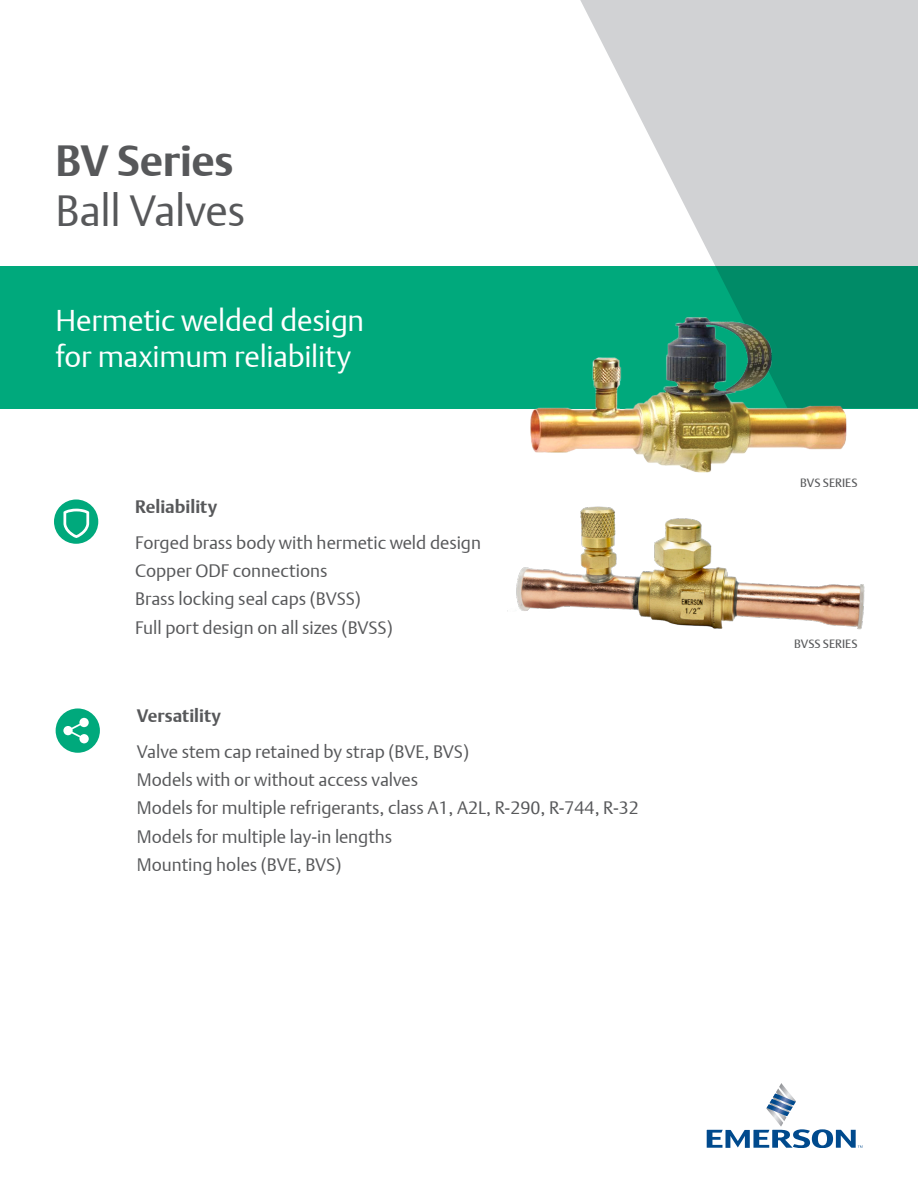
<style>
.page{position:relative;width:918px;height:1188px;background:#fff}
.page>*{position:absolute;margin:0;border:0;box-sizing:border-box;transform-origin:0 0}
.t1{font:300 43.5px "DTL Argo T";letter-spacing:-.015em;color:#57585a}
.t2{font:700 43.5px "DTL Argo T";letter-spacing:-.005em;color:#57585a}
.t3{font:300 30px/36px "DTL Argo T";letter-spacing:-.01em;color:#fff}
.t4{font:300 18px "DTL Argo T";color:#57585a}
.t5{font:700 18px "DTL Argo T";color:#57585a}
.t6{font:12px "DTL Argo T";color:#57585a}
</style>
<div class="page">
<div style="left:0;top:266px;width:918px;height:142px;background:#00a97c"></div>
<svg style="left:580px;top:0;width:338px;height:408px;fill:#d1d2d4"></svg>
<svg style="left:707px;top:1083px;width:155px;height:65px"></svg>
<svg style="left:54px;top:500px;width:44px;height:44px"></svg>
<svg style="left:56px;top:708px;width:44px;height:45px"></svg>
<img style="left:530px;top:317px;width:317px;height:156px">
<img style="left:507px;top:506px;width:358px;height:124px">
<p class="t2" style="left:56px;top:135px;width:180px">BV Series</p>
<p class="t1" style="left:56px;top:184px;width:191px">Ball Valves</p>
<p class="t3" style="left:56px;top:302px;width:310px">Hermetic welded design for maximum reliability</p>
<p class="t5" style="left:135px;top:496px;width:83px">Reliability</p>
<p class="t4" style="left:135px;top:531px;width:347px">Forged brass body with hermetic weld design</p>
<p class="t4" style="left:135px;top:560px;width:194px">Copper ODF connections</p>
<p class="t4" style="left:135px;top:588px;width:227px">Brass locking seal caps (BVSS)</p>
<p class="t4" style="left:135px;top:616px;width:259px">Full port design on all sizes (BVSS)</p>
<p class="t5" style="left:137px;top:705px;width:86px">Versatility</p>
<p class="t4" style="left:137px;top:740px;width:334px">Valve stem cap retained by strap (BVE, BVS)</p>
<p class="t4" style="left:137px;top:769px;width:283px">Models with or without access valves</p>
<p class="t4" style="left:137px;top:797px;width:503px">Models for multiple refrigerants, class A1, A2L, R-290, R-744, R-32</p>
<p class="t4" style="left:137px;top:825px;width:257px">Models for multiple lay-in lengths</p>
<p class="t4" style="left:137px;top:854px;width:206px">Mounting holes (BVE, BVS)</p>
<p class="t6" style="left:800px;top:475px;width:59px">BVS SERIES</p>
<p class="t6" style="left:794px;top:637px;width:65px">BVSS SERIES</p>
</div>
